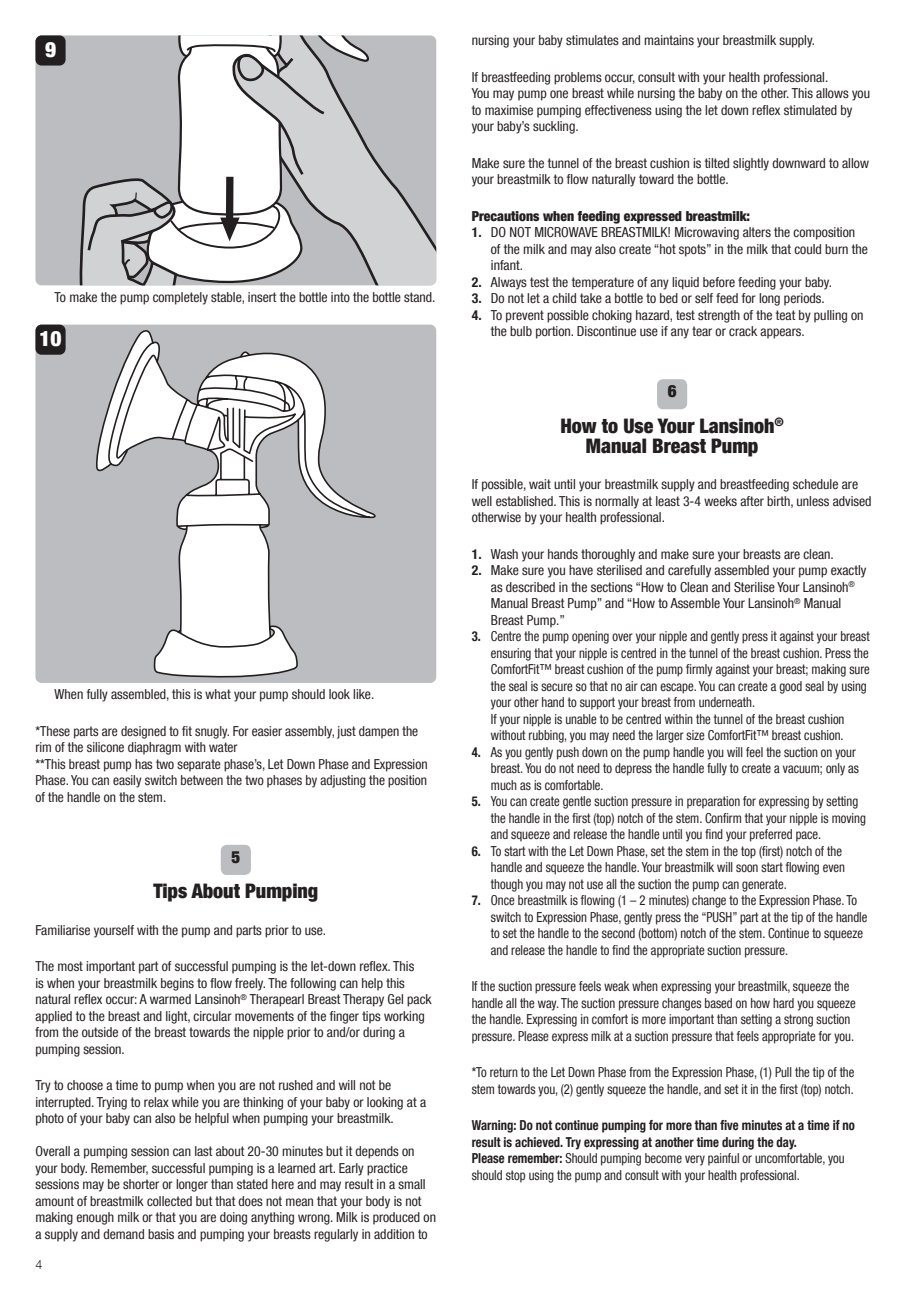
<style>
.page{position:relative;width:908px;height:1290px;background:#fff}
.page>*{position:absolute;margin:0;border:0;box-sizing:border-box;transform-origin:0 0}
.t1{font:900 condensed 21.25px "Helvetica Neue LT Com";color:#fff}
.t2{font:900 condensed 20px/20px "Helvetica Neue LT Com";color:#231f20;text-align:center}
.t3{font:900 condensed 17px "Helvetica Neue LT Com";color:#231f20}
.t4{font:condensed 13.75px/16.5px "Helvetica Neue LT Com";color:#231f20}
.t5{font:condensed 13.75px/16.5px "Helvetica Neue LT Com";color:#231f20;scale:.92 1}
.t6{font:700 condensed 13.75px/16.5px "Helvetica Neue LT Com";color:#231f20;scale:.92 1}
.t7{font:900 condensed 13.75px "Helvetica Neue LT Com";color:#231f20}
.t8{font:300 12.5px "Helvetica Neue LT Com";color:#231f20}
.s1{font-weight:700}
.s2{font-weight:400}
</style>
<div class="page">
<div style="left:35px;top:35px;width:43px;height:250px;background:#bcbdc0"></div>
<svg style="left:370px;top:35px;width:66px;height:250px;background:#bfc0c3"></svg>
<svg style="left:78px;top:35px;width:292px;height:250px"></svg>
<div style="left:35px;top:35px;width:31px;height:31px;background:#231f20;border-radius:6px"></div>
<div style="left:35px;top:325px;width:401px;height:358px;background:#bcbdc0"></div>
<div style="left:35px;top:325px;width:31px;height:30px;background:#231f20;border-radius:6px"></div>
<svg style="left:96px;top:329px;width:282px;height:349px"></svg>
<svg style="left:221px;top:413px;width:7px;height:4px"></svg>
<div style="left:221px;top:845px;width:30px;height:30px;background:#bcbdc0;border-radius:6px"></div>
<div style="left:656px;top:379px;width:31px;height:30px;background:#bcbdc0;border-radius:6px"></div>
<h1 class="t1" style="left:45px;top:37px;width:13px">9</h1>
<p class="t4" style="left:55px;top:289px;width:382px">To make the pump completely stable, insert the bottle into the bottle stand.</p>
<h1 class="t1" style="left:39px;top:326px;width:24px">10</h1>
<p class="t4" style="left:55px;top:686px;width:321px">When fully assembled, this is what your pump should look like.</p>
<p class="t4" style="left:35px;top:723px;width:393px">*These parts are designed to fit snugly. For easier assembly, just dampen the rim of the silicone diaphragm with water<br>**This breast pump has two separate phase’s, Let Down Phase and Expression Phase. You can easily switch between the two phases by adjusting the position of the handle on the stem.</p>
<p class="t3" style="left:231px;top:847px;width:10px">5</p>
<h2 class="t2" style="left:153px;top:881px;width:166px">Tips About Pumping</h2>
<p class="t4" style="left:35px;top:921px;width:292px">Familiarise yourself with the pump and parts prior to use.</p>
<p class="t4" style="left:35px;top:958px;width:397px">The most important part of successful pumping is the let-down reflex. This<br>is when your breastmilk begins to flow freely. The following can help this natural reflex occur: A warmed Lansinoh<sup>®</sup> Therapearl Breast Therapy Gel pack applied to the breast and light, circular movements of the finger tips working from the outside of the breast towards the nipple prior to and/or during a pumping session.</p>
<p class="t4" style="left:35px;top:1077px;width:392px">Try to choose a time to pump when you are not rushed and will not be interrupted. Trying to relax while you are thinking of your baby or looking at a photo of your baby can also be helpful when pumping your breastmilk.</p>
<p class="t4" style="left:35px;top:1143px;width:402px">Overall a pumping session can last about 20-30 minutes but it depends on your body. Remember, successful pumping is a learned art. Early practice sessions may be shorter or longer than stated here and may result in a small amount of breastmilk collected but that does not mean that your body is not making enough milk or that you are doing anything wrong. Milk is produced on a supply and demand basis and pumping your breasts regularly in addition to</p>
<p class="t8" style="left:35px;top:1256px;width:8px">4</p>
<p class="t4" style="left:471px;top:32px;width:345px">nursing your baby stimulates and maintains your breastmilk supply.</p>
<p class="t4" style="left:471px;top:69px;width:400px">If breastfeeding problems occur, consult with your health professional.<br>You may pump one breast while nursing the baby on the other. This allows you to maximise pumping effectiveness using the let down reflex stimulated by your baby’s suckling.</p>
<p class="t4" style="left:471px;top:155px;width:398px">Make sure the tunnel of the breast cushion is tilted slightly downward to allow your breastmilk to flow naturally toward the bottle.</p>
<p class="t7" style="left:471px;top:208px;width:280px">Precautions when feeding expressed breastmilk:</p>
<p class="t4" style="left:490px;top:224px;width:378px;text-indent:-19px"><span class="s1">1.</span> DO NOT MICROWAVE BREASTMILK! Microwaving alters the composition of the milk and may also create “hot spots” in the milk that could burn the infant.</p>
<p class="t4" style="left:471px;top:274px;width:361px"><span class="s1">2.</span> Always test the temperature of any liquid before feeding your baby.</p>
<p class="t4" style="left:471px;top:290px;width:354px"><span class="s1">3.</span> Do not let a child take a bottle to bed or self feed for long periods.</p>
<p class="t4" style="left:490px;top:307px;width:374px;text-indent:-19px"><span class="s1">4.</span> To prevent possible choking hazard, test strength of the teat by pulling on the bulb portion. Discontinue use if any tear or crack appears.</p>
<p class="t3" style="left:667px;top:381px;width:10px">6</p>
<h2 class="t2" style="left:560px;top:415px;width:225px">How to Use Your Lansinoh<sup>®<br></sup>Manual Breast Pump</h2>
<p class="t4" style="left:471px;top:476px;width:401px">If possible, wait until your breastmilk supply and breastfeeding schedule are well established. This is normally at least 3-4 weeks after birth, unless advised otherwise by your health professional.</p>
<p class="t4" style="left:471px;top:545px;width:363px"><span class="s1">1.</span> Wash your hands thoroughly and make sure your breasts are clean.</p>
<p class="t4" style="left:490px;top:562px;width:377px;text-indent:-19px"><span class="s1">2.</span> Make sure you have sterilised and carefully assembled your pump exactly as described in the sections “How to Clean and Sterilise Your Lansinoh<sup>® </sup>Manual Breast Pump” and “How to Assemble Your Lansinoh<sup>®</sup> Manual Breast Pump.”</p>
<p class="t5" style="left:490px;top:628px;width:413px;text-indent:-19px"><span class="s1">3.</span> Centre the pump opening over your nipple and gently press it against your breast ensuring that your nipple is centred in the tunnel of the breast cushion. Press the ComfortFit™ breast cushion of the pump firmly against your breast; making sure the seal is secure so that no air can escape. You can create a good seal by using your other hand to support your breast from underneath.<br>If your nipple is unable to be centred within the tunnel of the breast cushion without rubbing, you may need the larger size ComfortFit™ breast cushion.</p>
<p class="t5" style="left:490px;top:743px;width:401px;text-indent:-19px"><span class="s1">4.</span> As you gently push down on the pump handle you will feel the suction on your breast. You do not need to depress the handle fully to create a vacuum; only as much as is comfortable.</p>
<p class="t5" style="left:490px;top:793px;width:409px;text-indent:-19px"><span class="s1">5.</span> You can create gentle suction pressure in preparation for expressing by setting the handle in the first (top) notch of the stem. Confirm that your nipple is moving and squeeze and release the handle until you find your preferred pace.</p>
<p class="t5" style="left:490px;top:842px;width:386px;text-indent:-19px"><span class="s1">6.</span> To start with the Let Down Phase, set the stem in the top (first) notch of the handle and squeeze the handle. Your breastmilk will soon start flowing even though you may not use all the suction the pump can generate.</p>
<p class="t5" style="left:490px;top:892px;width:410px;text-indent:-19px"><span class="s1">7.</span> Once breastmilk is flowing (1 – 2 minutes) change to the Expression Phase. To switch to Expression Phase, gently press the “PUSH” part at the tip of the handle to set the handle to the second (bottom) notch of the stem. Continue to squeeze and release the handle to find the appropriate suction pressure.</p>
<p class="t5" style="left:471px;top:978px;width:418px">If the suction pressure feels weak when expressing your breastmilk, squeeze the handle all the way. The suction pressure changes based on how hard you squeeze the handle. Expressing in comfort is more important than setting a strong suction pressure. Please express milk at a suction pressure that feels appropriate for you.</p>
<p class="t5" style="left:471px;top:1064px;width:417px">*To return to the Let Down Phase from the Expression Phase, (1) Pull the tip of the stem towards you, (2) gently squeeze the handle, and set it in the first (top) notch.</p>
<p class="t6" style="left:471px;top:1117px;width:418px">Warning: Do not continue pumping for more than five minutes at a time if no result is achieved. Try expressing at another time during the day.<br>Please remember: <span class="s2">Should pumping become very painful or uncomfortable, you should stop using the pump and consult with your health professional.</span></p>
</div>
